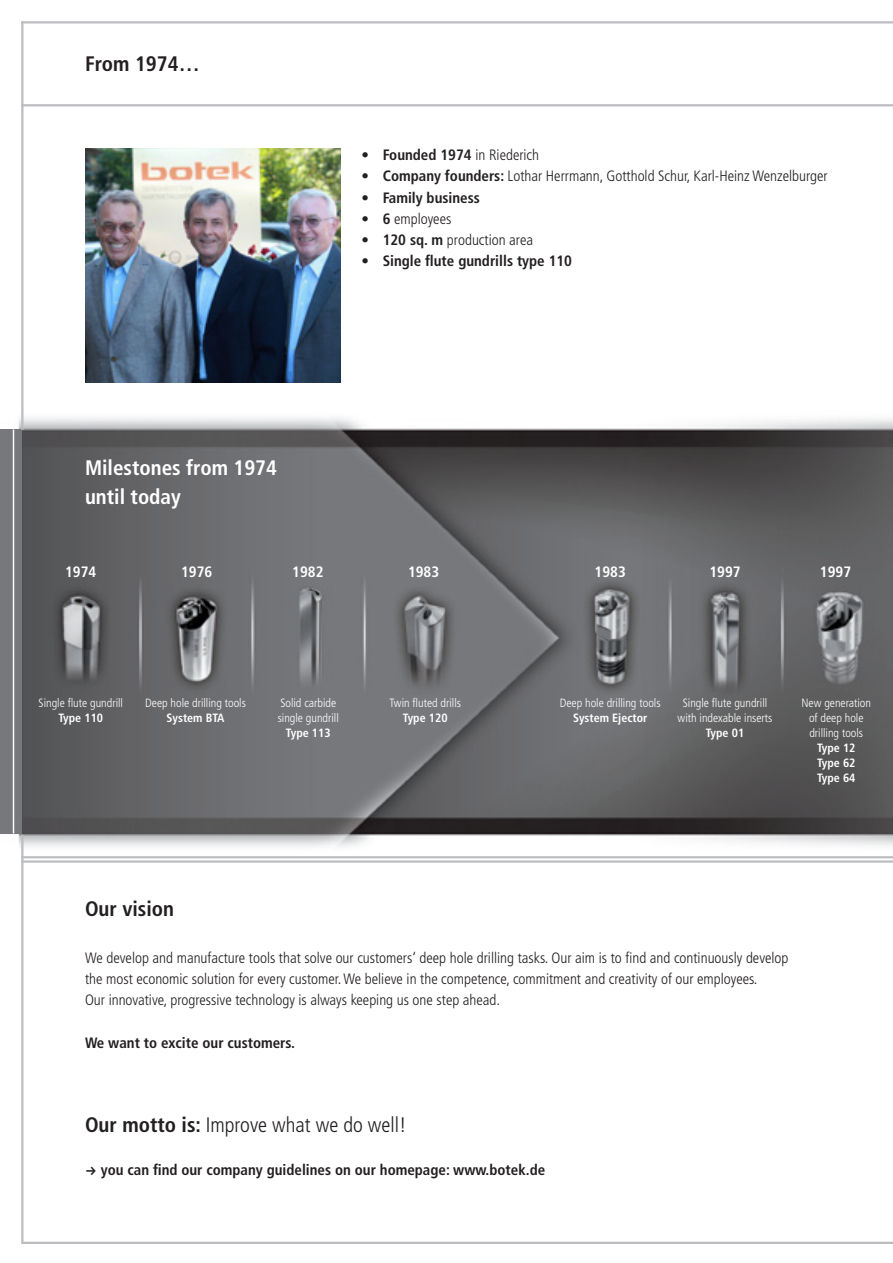
<style>
.page{position:relative;width:893px;height:1263px;background:#fff}
.page>*{position:absolute;margin:0;border:0;box-sizing:border-box;transform-origin:0 0}
.t1{font:300 condensed 21px "Frutiger LT";color:#231f20}
.Fließtext_10{font:700 condensed 21px "Frutiger LT";color:#fff}
.t2{font:700 condensed 21px "Frutiger LT";color:#231f20}
.Fließtext_10_5mm{font:300 condensed 15px/21.3px "Frutiger LT";color:#231f20}
.Fließtext_10_5mm-2{font:700 condensed 15px "Frutiger LT";color:#231f20}
.Fließtext_10_5mm-3{font:700 condensed 15px "Frutiger LT";color:#fff}
.Fließtext_10_5mm-4{font:300 condensed 12px/15px "Frutiger LT";color:#fff;text-align:center}
.Fließtext_10_5mm-5{font:700 condensed 12px "Frutiger LT";color:#fff}
.s1{font-weight:700}
.s2{font-weight:300}
</style>
<div class="page">
<img style="left:18px;top:106px;width:875px;height:1136px">
<hr style="left:21px;top:21px;width:872px;height:3px;background:#bcbdc0">
<hr style="left:21px;top:1242px;width:872px;height:2px;background:#bcbdc0">
<hr style="left:21px;top:104px;width:872px;height:2px;background:#bcbdc0">
<hr style="left:21px;top:860px;width:872px;height:3px;background:#bcbdc0">
<hr style="left:21px;top:856px;width:872px;height:2px;background:#bcbdc0">
<div style="left:0;top:429px;width:21px;height:405px;background:#76787b"></div>
<hr style="left:13px;top:429px;width:1px;height:404px;background:#fff">
<img style="left:85px;top:149px;width:255px;height:234px">
<hr style="left:21px;top:21px;width:3px;height:409px;background:#bcbdc0">
<hr style="left:21px;top:835px;width:3px;height:408px;background:#bcbdc0">
<svg style="left:86px;top:1166px;width:10px;height:9px"></svg>
<p class="t2" style="left:85px;top:51px;width:116px">From 1974…</p>
<p class="Fließtext_10" style="left:85px;top:455px;width:194px">Milestones from 1974</p>
<p class="Fließtext_10" style="left:85px;top:484px;width:97px">until today</p>
<p class="Fließtext_10_5mm" style="left:361px;top:144px;width:179px">• <span class="s1">Founded 1974</span> in Riederich</p>
<p class="Fließtext_10_5mm" style="left:361px;top:166px;width:468px">• <span class="s1">Company founders:</span> Lothar Herrmann, Gotthold Schur, Karl-Heinz Wenzelburger</p>
<p class="Fließtext_10_5mm-2" style="left:361px;top:188px;width:120px"><span class="s2">•</span> Family business</p>
<p class="Fließtext_10_5mm" style="left:361px;top:208px;width:91px">• <span class="s1">6</span> employees</p>
<p class="Fließtext_10_5mm" style="left:361px;top:229px;width:173px">• <span class="s1">120 sq. m</span> production area</p>
<p class="Fließtext_10_5mm-2" style="left:361px;top:252px;width:212px"><span class="s2">•</span> Single flute gundrills type 110</p>
<p class="Fließtext_10_5mm-3" style="left:65px;top:563px;width:33px">1974</p>
<p class="Fließtext_10_5mm-3" style="left:181px;top:563px;width:33px">1976</p>
<p class="Fließtext_10_5mm-3" style="left:292px;top:563px;width:33px">1982</p>
<p class="Fließtext_10_5mm-3" style="left:408px;top:563px;width:33px">1983</p>
<p class="Fließtext_10_5mm-3" style="left:595px;top:563px;width:33px">1983</p>
<p class="Fließtext_10_5mm-3" style="left:709px;top:563px;width:33px">1997</p>
<p class="Fließtext_10_5mm-3" style="left:820px;top:563px;width:33px">1997</p>
<p class="Fließtext_10_5mm-4" style="left:39px;top:695px;width:86px">Single flute gundrill</p>
<p class="Fließtext_10_5mm-5" style="left:58px;top:711px;width:46px">Type 110</p>
<p class="Fließtext_10_5mm-4" style="left:145px;top:695px;width:102px">Deep hole drilling tools<br><span class="s1">System BTA</span></p>
<p class="Fließtext_10_5mm-4" style="left:389px;top:695px;width:73px">Twin fluted drills</p>
<p class="Fließtext_10_5mm-4" style="left:278px;top:695px;width:63px;text-align:left">Solid carbide single gundrill</p>
<p class="Fließtext_10_5mm-5" style="left:286px;top:726px;width:46px">Type 113</p>
<p class="Fließtext_10_5mm-5" style="left:403px;top:711px;width:46px">Type 120</p>
<p class="Fließtext_10_5mm-4" style="left:560px;top:695px;width:102px">Deep hole drilling tools</p>
<p class="Fließtext_10_5mm-5" style="left:573px;top:711px;width:76px">System Ejector</p>
<p class="Fließtext_10_5mm-4" style="left:683px;top:695px;width:86px">Single flute gundrill</p>
<p class="Fließtext_10_5mm-4" style="left:678px;top:710px;width:96px">with indexable inserts</p>
<p class="Fließtext_10_5mm-5" style="left:706px;top:726px;width:40px">Type 01</p>
<p class="Fließtext_10_5mm-4" style="left:801px;top:695px;width:71px">New generation</p>
<p class="Fließtext_10_5mm-4" style="left:809px;top:710px;width:56px">of deep hole</p>
<p class="Fließtext_10_5mm-4" style="left:809px;top:725px;width:55px">drilling tools</p>
<p class="Fließtext_10_5mm-5" style="left:817px;top:741px;width:40px">Type 12</p>
<p class="Fließtext_10_5mm-5" style="left:817px;top:756px;width:40px">Type 62</p>
<p class="Fließtext_10_5mm-5" style="left:817px;top:771px;width:40px">Type 64</p>
<p class="t2" style="left:85px;top:896px;width:91px">Our vision</p>
<p class="Fließtext_10_5mm" style="left:85px;top:947px;width:705px">We develop and manufacture tools that solve our customers‘ deep hole drilling tasks. Our aim is to find and continuously develop the most economic solution for every customer. We believe in the competence, commitment and creativity of our employees.<br>Our innovative, progressive technology is always keeping us one step ahead.</p>
<p class="Fließtext_10_5mm-2" style="left:85px;top:1034px;width:211px">We want to excite our customers.</p>
<p class="t1" style="left:85px;top:1113px;width:323px"><span class="s1">Our motto is:</span> Improve what we do well!</p>
<p class="Fließtext_10_5mm-2" style="left:101px;top:1161px;width:446px">you can find our company guidelines on our homepage: www.botek.de</p>
</div>
